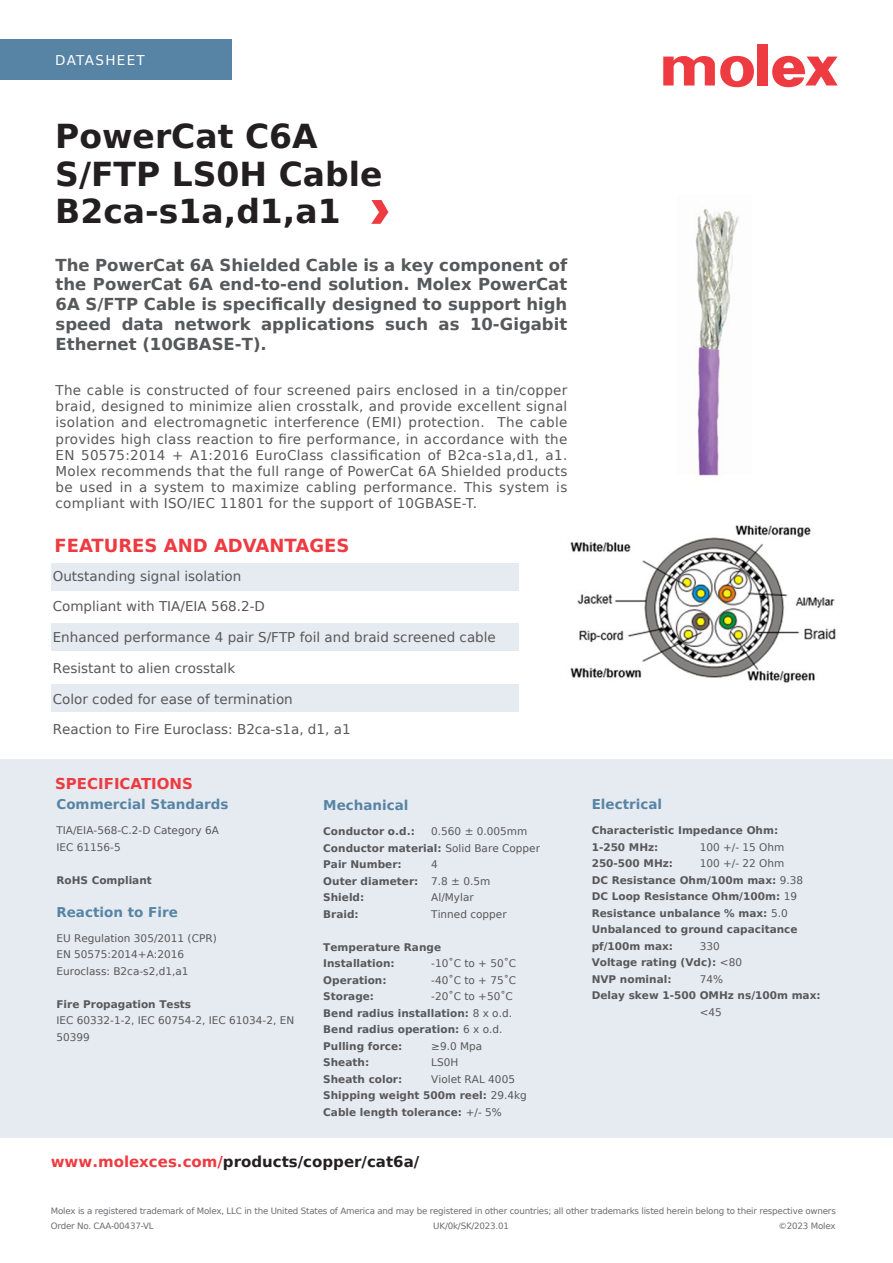
<style>
.page{position:relative;width:893px;height:1263px;background:#fff}
.page>*{position:absolute;margin:0;border:0;box-sizing:border-box;transform-origin:0 0}
.Datasheet_Header{font:700 33px "Bitstream Vera Sans";color:#231f20}
.Section_Header_Red{font:700 18px "Bitstream Vera Sans";color:#ee3a41}
.Emphasis_Paragraph_1{font:700 16.5px/19.8px "Bitstream Vera Sans";color:#57585a;text-align:justify}
.Weblink__red_black{font:700 15px "Bitstream Vera Sans";color:#231f20}
.Specifications_Heade{font:700 15px "Bitstream Vera Sans";color:#ee3a41}
.Body_Text_Paragraph{font:13.5px/16.2px "Bitstream Vera Sans";letter-spacing:.02em;color:#57585a;text-align:justify}
.List{font:13.5px "Bitstream Vera Sans";color:#57585a}
.Specifications_Subhe{font:700 13.5px "Bitstream Vera Sans";color:#5784a4}
.Literature_Tab{font:13.5px "Bitstream Vera Sans";letter-spacing:.1em;color:#fff}
.Specifications_Body{font:700 10.5px/16.5px "Bitstream Vera Sans";color:#57585a}
.Specifications_Body-2{font:10.5px/16.5px "Bitstream Vera Sans";color:#57585a}
.A4_Footer{font:8.7px "Bitstream Vera Sans";letter-spacing:-.02em;color:#6c6d70}
.s1{font-weight:400}
.s2{color:#ee3a41}
</style>
<div class="page">
<div style="left:0;top:39px;width:231px;height:41px;background:#5784a4"></div>
<div style="left:757px;top:44px;width:11px;height:41px;background:#ee3a41"></div>
<svg style="left:663px;top:55px;width:91px;height:32px"></svg>
<svg style="left:772px;top:56px;width:66px;height:31px"></svg>
<svg style="left:371px;top:200px;width:17px;height:24px"></svg>
<div style="left:51px;top:684px;width:468px;height:28px;background:#e6ebf1"></div>
<div style="left:51px;top:563px;width:467px;height:28px;background:#e6ebf1"></div>
<div style="left:51px;top:623px;width:468px;height:28px;background:#e6ebf1"></div>
<div style="left:0;top:760px;width:892px;height:378px;background:#e6ebf1"></div>
<img style="left:696px;top:208px;width:43px;height:268px">
<img style="left:570px;top:525px;width:266px;height:158px">
<p class="Literature_Tab" style="left:55px;top:53px;width:91px">DATASHEET</p>
<p class="Datasheet_Header" style="left:55px;top:118px;width:264px">PowerCat C6A</p>
<p class="Datasheet_Header" style="left:55px;top:155px;width:329px">S/FTP LS0H Cable</p>
<p class="Datasheet_Header" style="left:55px;top:193px;width:287px">B2ca-s1a,d1,a1</p>
<p class="Emphasis_Paragraph_1" style="left:56px;top:255px;width:513px">The PowerCat 6A Shielded Cable is a key component of the PowerCat 6A end-to-end solution. Molex PowerCat 6A S/FTP Cable is specifically designed to support high speed data network applications such as 10-Gigabit Ethernet (10GBASE-T).</p>
<p class="Body_Text_Paragraph" style="left:56px;top:382px;width:513px">The cable is constructed of four screened pairs enclosed in a tin/copper braid, designed to minimize alien crosstalk, and provide excellent signal isolation and electromagnetic interference (EMI) protection. The cable provides high class reaction to fire performance, in accordance with the EN 50575:2014 + A1:2016 EuroClass classification of B2ca-s1a,d1, a1.<br>Molex recommends that the full range of PowerCat 6A Shielded products be used in a system to maximize cabling performance. This system is compliant with ISO/IEC 11801 for the support of 10GBASE-T.</p>
<p class="Section_Header_Red" style="left:54px;top:536px;width:297px">FEATURES AND ADVANTAGES</p>
<p class="List" style="left:53px;top:568px;width:190px">Outstanding signal isolation</p>
<p class="List" style="left:53px;top:599px;width:214px">Compliant with TIA/EIA 568.2-D</p>
<p class="List" style="left:53px;top:629px;width:445px">Enhanced performance 4 pair S/FTP foil and braid screened cable</p>
<p class="List" style="left:53px;top:660px;width:184px">Resistant to alien crosstalk</p>
<p class="List" style="left:53px;top:691px;width:242px">Color coded for ease of termination</p>
<p class="List" style="left:53px;top:722px;width:299px">Reaction to Fire Euroclass: B2ca-s1a, d1, a1</p>
<p class="Specifications_Heade" style="left:55px;top:775px;width:139px">SPECIFICATIONS</p>
<p class="Specifications_Subhe" style="left:56px;top:796px;width:174px">Commercial Standards</p>
<p class="Specifications_Body-2" style="left:56px;top:822px;width:164px">TIA/EIA-568-C.2-D Category 6A</p>
<p class="Specifications_Body-2" style="left:56px;top:839px;width:66px">IEC 61156-5</p>
<p class="Specifications_Body" style="left:56px;top:872px;width:97px">RoHS Compliant</p>
<p class="Specifications_Subhe" style="left:56px;top:904px;width:123px">Reaction to Fire</p>
<p class="Specifications_Body-2" style="left:56px;top:930px;width:162px">EU Regulation 305/2011 (CPR)</p>
<p class="Specifications_Body-2" style="left:56px;top:946px;width:129px">EN 50575:2014+A:2016</p>
<p class="Specifications_Body-2" style="left:56px;top:963px;width:134px">Euroclass: B2ca-s2,d1,a1</p>
<p class="Specifications_Body" style="left:56px;top:996px;width:136px">Fire Propagation Tests</p>
<p class="Specifications_Body-2" style="left:56px;top:1012px;width:239px">IEC 60332-1-2, IEC 60754-2, IEC 61034-2, EN<br>50399</p>
<p class="Specifications_Subhe" style="left:323px;top:797px;width:87px">Mechanical</p>
<p class="Specifications_Body" style="left:323px;top:823px;width:93px">Conductor o.d.:</p>
<p class="Specifications_Body-2" style="left:431px;top:823px;width:98px">0.560 ± 0.005mm</p>
<p class="Specifications_Body" style="left:323px;top:840px;width:218px">Conductor material: <span class="s1">Solid Bare Copper</span></p>
<p class="Specifications_Body" style="left:323px;top:856px;width:80px">Pair Number:</p>
<p class="Specifications_Body-2" style="left:431px;top:856px;width:8px">4</p>
<p class="Specifications_Body" style="left:323px;top:873px;width:169px">Outer diameter: <span class="s1">7.8 ± 0.5m</span></p>
<p class="Specifications_Body" style="left:323px;top:889px;width:43px">Shield:</p>
<p class="Specifications_Body-2" style="left:431px;top:889px;width:44px">Al/Mylar</p>
<p class="Specifications_Body" style="left:323px;top:906px;width:37px">Braid:</p>
<p class="Specifications_Body-2" style="left:431px;top:906px;width:77px">Tinned copper</p>
<p class="Specifications_Body" style="left:323px;top:939px;width:119px">Temperature Range</p>
<p class="Specifications_Body" style="left:323px;top:955px;width:73px">Installation:</p>
<p class="Specifications_Body-2" style="left:431px;top:955px;width:87px">-10˚C to + 50˚C</p>
<p class="Specifications_Body" style="left:323px;top:972px;width:65px">Operation:</p>
<p class="Specifications_Body-2" style="left:431px;top:972px;width:87px">-40˚C to + 75˚C</p>
<p class="Specifications_Body" style="left:323px;top:988px;width:52px">Storage:</p>
<p class="Specifications_Body-2" style="left:431px;top:988px;width:83px">-20˚C to +50˚C</p>
<p class="Specifications_Body" style="left:323px;top:1005px;width:190px">Bend radius installation: <span class="s1">8 x o.d.</span></p>
<p class="Specifications_Body" style="left:323px;top:1021px;width:181px">Bend radius operation: <span class="s1">6 x o.d.</span></p>
<p class="Specifications_Body" style="left:323px;top:1038px;width:81px">Pulling force:</p>
<p class="Specifications_Body-2" style="left:431px;top:1038px;width:52px">≥9.0 Mpa</p>
<p class="Specifications_Body" style="left:323px;top:1054px;width:47px">Sheath:</p>
<p class="Specifications_Body-2" style="left:431px;top:1054px;width:29px">LS0H</p>
<p class="Specifications_Body" style="left:323px;top:1071px;width:81px">Sheath color:</p>
<p class="Specifications_Body-2" style="left:431px;top:1071px;width:85px">Violet RAL 4005</p>
<p class="Specifications_Body" style="left:323px;top:1087px;width:205px">Shipping weight 500m reel: <span class="s1">29.4kg</span></p>
<p class="Specifications_Body" style="left:323px;top:1104px;width:180px">Cable length tolerance: <span class="s1">+/- 5%</span></p>
<p class="Specifications_Subhe" style="left:592px;top:796px;width:72px">Electrical</p>
<p class="Specifications_Body" style="left:592px;top:822px;width:188px">Characteristic Impedance Ohm:</p>
<p class="Specifications_Body" style="left:592px;top:839px;width:68px">1-250 MHz:</p>
<p class="Specifications_Body-2" style="left:700px;top:839px;width:86px">100 +/- 15 Ohm</p>
<p class="Specifications_Body" style="left:592px;top:855px;width:83px">250-500 MHz:</p>
<p class="Specifications_Body-2" style="left:700px;top:855px;width:86px">100 +/- 22 Ohm</p>
<p class="Specifications_Body" style="left:592px;top:872px;width:213px">DC Resistance Ohm/100m max: <span class="s1">9.38</span></p>
<p class="Specifications_Body" style="left:592px;top:888px;width:207px">DC Loop Resistance Ohm/100m: <span class="s1">19</span></p>
<p class="Specifications_Body" style="left:592px;top:905px;width:198px">Resistance unbalance % max: <span class="s1">5.0</span></p>
<p class="Specifications_Body" style="left:592px;top:921px;width:207px">Unbalanced to ground capacitance pf/100m max:</p>
<p class="Specifications_Body-2" style="left:700px;top:938px;width:22px">330</p>
<p class="Specifications_Body" style="left:592px;top:954px;width:152px">Voltage rating (Vdc): <span class="s1">&lt;80</span></p>
<p class="Specifications_Body" style="left:592px;top:971px;width:81px">NVP nominal:</p>
<p class="Specifications_Body-2" style="left:700px;top:971px;width:25px">74%</p>
<p class="Specifications_Body" style="left:700px;top:987px;width:122px;text-indent:-108px">Delay skew 1-500 OMHz ns/100m max: <span class="s1">&lt;45</span></p>
<p class="Weblink__red_black" style="left:51px;top:1153px;width:370px"><span class="s2">www.molexces.com/</span>products/copper/cat6a/</p>
<p class="A4_Footer" style="left:51px;top:1206px;width:787px">Molex is a registered trademark of Molex, LLC in the United States of America and may be registered in other countries; all other trademarks listed herein belong to their respective owners</p>
<p class="A4_Footer" style="left:51px;top:1221px;width:104px">Order No. CAA-00437-VL</p>
<p class="A4_Footer" style="left:433px;top:1221px;width:77px">UK/0k/SK/2023.01</p>
<p class="A4_Footer" style="left:778px;top:1221px;width:59px">©2023 Molex</p>
</div>
